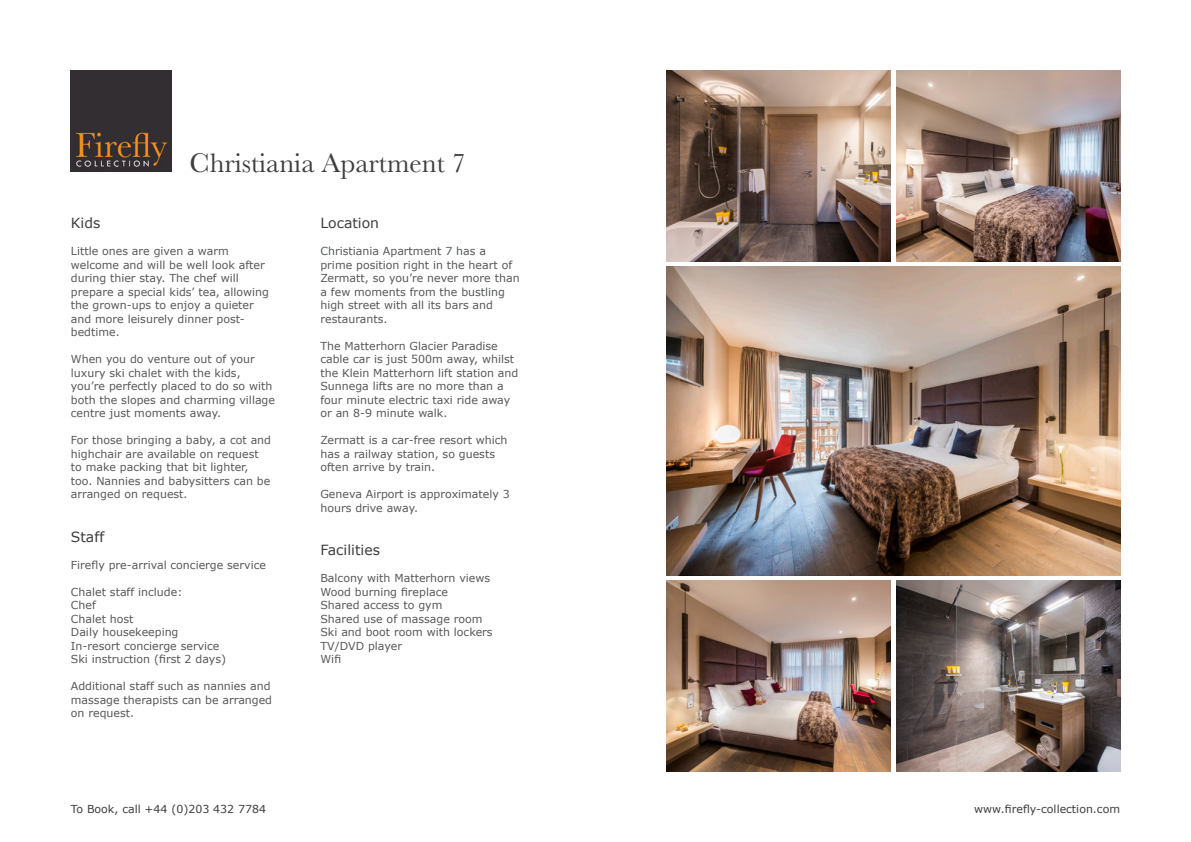
<style>
.page{position:relative;width:1191px;height:842px;background:#fff}
.page>*{position:absolute;margin:0;border:0;box-sizing:border-box;transform-origin:0 0}
.t1{font:28px "Baskerville";color:#3e3e3f}
.t2{font:14px "Verdana";color:#3e3e3f}
.t3{font:11px/13.5px "Verdana";color:#57585a}
.t4{font:11px "Verdana";color:#3e3e3f}
</style>
<div class="page">
<img style="left:71px;top:71px;width:101px;height:101px">
<img style="left:666px;top:267px;width:454px;height:308px">
<img style="left:666px;top:581px;width:224px;height:190px">
<img style="left:896px;top:581px;width:224px;height:190px">
<img style="left:666px;top:71px;width:224px;height:190px">
<img style="left:896px;top:71px;width:224px;height:190px">
<p class="t1" style="left:190px;top:145px;width:278px">Christiania Apartment 7</p>
<p class="t2" style="left:71px;top:214px;width:31px">Kids</p>
<p class="t3" style="left:71px;top:244px;width:200px">Little ones are given a warm welcome and will be well look after during thier stay. The chef will prepare a special kids’ tea, allowing the grown-ups to enjoy a quieter and more leisurely dinner post&shy;bedtime.</p>
<p class="t3" style="left:71px;top:352px;width:206px">When you do venture out of your luxury ski chalet with the kids, you’re perfectly placed to do so with both the slopes and charming village centre just moments away.</p>
<p class="t3" style="left:71px;top:433px;width:202px">For those bringing a baby, a cot and highchair are available on request to make packing that bit lighter, too. Nannies and babysitters can be arranged on request.</p>
<p class="t2" style="left:71px;top:528px;width:35px">Staff</p>
<p class="t3" style="left:71px;top:558px;width:197px">Firefly pre-arrival concierge service</p>
<p class="t3" style="left:71px;top:585px;width:113px">Chalet staff include:</p>
<p class="t3" style="left:71px;top:599px;width:27px">Chef</p>
<p class="t3" style="left:71px;top:612px;width:64px">Chalet host</p>
<p class="t3" style="left:71px;top:626px;width:109px">Daily housekeeping</p>
<p class="t3" style="left:71px;top:639px;width:150px">In-resort concierge service</p>
<p class="t3" style="left:71px;top:653px;width:157px">Ski instruction (first 2 days)</p>
<p class="t3" style="left:71px;top:680px;width:203px">Additional staff such as nannies and massage therapists can be arranged on request.</p>
<p class="t4" style="left:71px;top:802px;width:197px">To Book, call +44 (0)203 432 7784</p>
<p class="t2" style="left:320px;top:214px;width:60px">Location</p>
<p class="t3" style="left:320px;top:244px;width:201px">Christiania Apartment 7 has a prime position right in the heart of<br>Zermatt, so you’re never more than a few moments from the bustling high street with all its bars and restaurants.</p>
<p class="t3" style="left:320px;top:339px;width:199px">The Matterhorn Glacier Paradise cable car is just 500m away, whilst the Klein Matterhorn lift station and<br>Sunnega lifts are no more than a four minute electric taxi ride away or an 8-9 minute walk.</p>
<p class="t3" style="left:320px;top:433px;width:189px">Zermatt is a car-free resort which has a railway station, so guests often arrive by train.</p>
<p class="t3" style="left:320px;top:487px;width:191px">Geneva Airport is approximately 3 hours drive away.</p>
<p class="t2" style="left:320px;top:541px;width:61px">Facilities</p>
<p class="t3" style="left:320px;top:572px;width:171px">Balcony with Matterhorn views</p>
<p class="t3" style="left:320px;top:585px;width:129px">Wood burning fireplace</p>
<p class="t3" style="left:320px;top:599px;width:123px">Shared access to gym</p>
<p class="t3" style="left:320px;top:612px;width:164px">Shared use of massage room</p>
<p class="t3" style="left:320px;top:626px;width:174px">Ski and boot room with lockers</p>
<p class="t3" style="left:320px;top:639px;width:83px">TV/DVD player</p>
<p class="t3" style="left:320px;top:653px;width:22px">Wifi</p>
<p class="t4" style="left:974px;top:802px;width:147px">www.firefly-collection.com</p>
</div>
